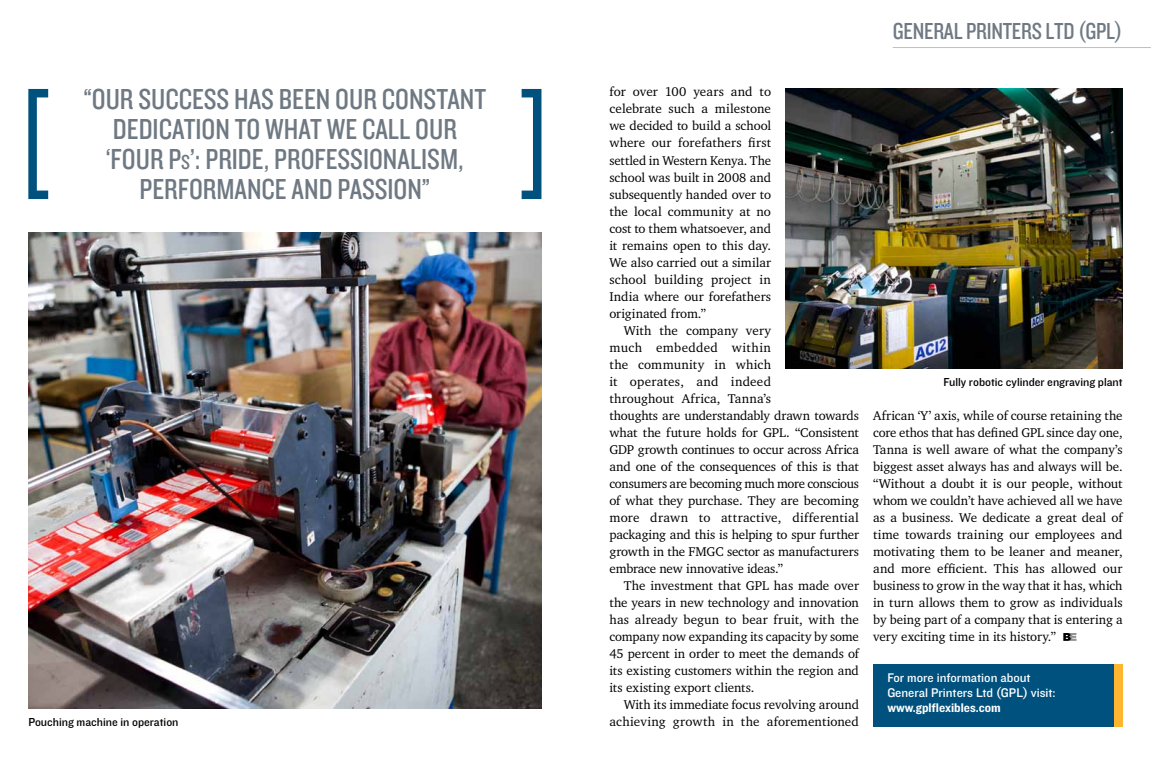
<style>
.page{position:relative;width:1151px;height:783px;background:#fff}
.page>*{position:absolute;margin:0;border:0;box-sizing:border-box;transform-origin:0 0}
.t1{font:30px/30px "Knockout HTF29 Junior Liteweight";color:#6f7983;text-align:center}
.t2{font:24px "Knockout HTF29 Junior Liteweight";letter-spacing:-.01em;color:#6f7983}
.t3{font:13px/17px "Charter IT Cby BT";color:#000;text-align:justify}
.t4{font:13px/15px "Knockout HTF31 Junior Middlewt";color:#fff}
.t5{font:13px "Knockout HTF51 Middleweight";color:#fff}
.t6{font:12px "Knockout HTF31 Junior Middlewt";color:#000}
.s1{font-size:21px}
</style>
<div class="page">
<img style="left:785px;top:88px;width:338px;height:280px">
<img style="left:28px;top:232px;width:513px;height:476px">
<hr style="left:893px;top:47px;width:258px;height:1px;background:#bbc0c4">
<div style="left:873px;top:663px;width:250px;height:63px;background:#00517e"></div>
<div style="left:1114px;top:663px;width:9px;height:63px;background:#feb630"></div>
<svg style="left:28px;top:89px;width:20px;height:110px"></svg>
<svg style="left:522px;top:89px;width:19px;height:110px"></svg>
<svg style="left:1063px;top:633px;width:13px;height:7px"></svg>
<h1 class="t1" style="left:84px;top:85px;width:404px">“OUR SUCCESS HAS BEEN OUR CONSTANT<br>DEDICATION TO WHAT WE CALL OUR ‘FOUR P<span class="s1">s</span>’: PRIDE, PROFESSIONALISM,<br>PERFORMANCE AND PASSION”</h1>
<p class="t6" style="left:28px;top:715px;width:152px">Pouching machine in operation</p>
<h2 class="t2" style="left:893px;top:18px;width:231px">GENERAL PRINTERS LTD (GPL)</h2>
<p class="t3" style="left:609px;top:83px;width:163px">for over 100 years and to celebrate such a milestone we decided to build a school where our forefathers first settled in Western Kenya. The school was built in 2008 and subsequently handed over to the local community at no cost to them whatsoever, and it remains open to this day.<br>We also carried out a similar school building project in India where our forefathers originated from.”</p>
<p class="t3" style="left:609px;top:321px;width:251px;text-align:left;text-indent:14px">With the company very<br>much embedded within<br>the community in which<br>it operates, and indeed<br>throughout Africa, Tanna’s<br>thoughts are understandably drawn towards what the future holds for GPL. “Consistent GDP growth continues to occur across Africa and one of the consequences of this is that consumers are becoming much more conscious of what they purchase. They are becoming more drawn to attractive, differential packaging and this is helping to spur further growth in the FMGC sector as manufacturers embrace new innovative ideas.”</p>
<p class="t3" style="left:609px;top:576px;width:251px;text-indent:14px">The investment that GPL has made over the years in new technology and innovation has already begun to bear fruit, with the company now expanding its capacity by some 45 percent in order to meet the demands of its existing customers within the region and its existing export clients.</p>
<p class="t3" style="left:609px;top:695px;width:251px;text-align:right">With its immediate focus revolving around achieving growth in the aforementioned</p>
<p class="t6" style="left:943px;top:375px;width:181px">Fully robotic cylinder engraving plant</p>
<p class="t3" style="left:873px;top:406px;width:251px">African ‘Y’ axis, while of course retaining the core ethos that has defined GPL since day one, Tanna is well aware of what the company’s biggest asset always has and always will be. “Without a doubt it is our people, without whom we couldn’t have achieved all we have as a business. We dedicate a great deal of time towards training our employees and motivating them to be leaner and meaner, and more efficient. This has allowed our business to grow in the way that it has, which in turn allows them to grow as individuals by being part of a company that is entering a very exciting time in its history.”</p>
<p class="t4" style="left:887px;top:670px;width:170px">For more information about<br>General Printers Ltd (GPL) visit:</p>
<p class="t5" style="left:887px;top:700px;width:115px">www.gplflexibles.com</p>
</div>
